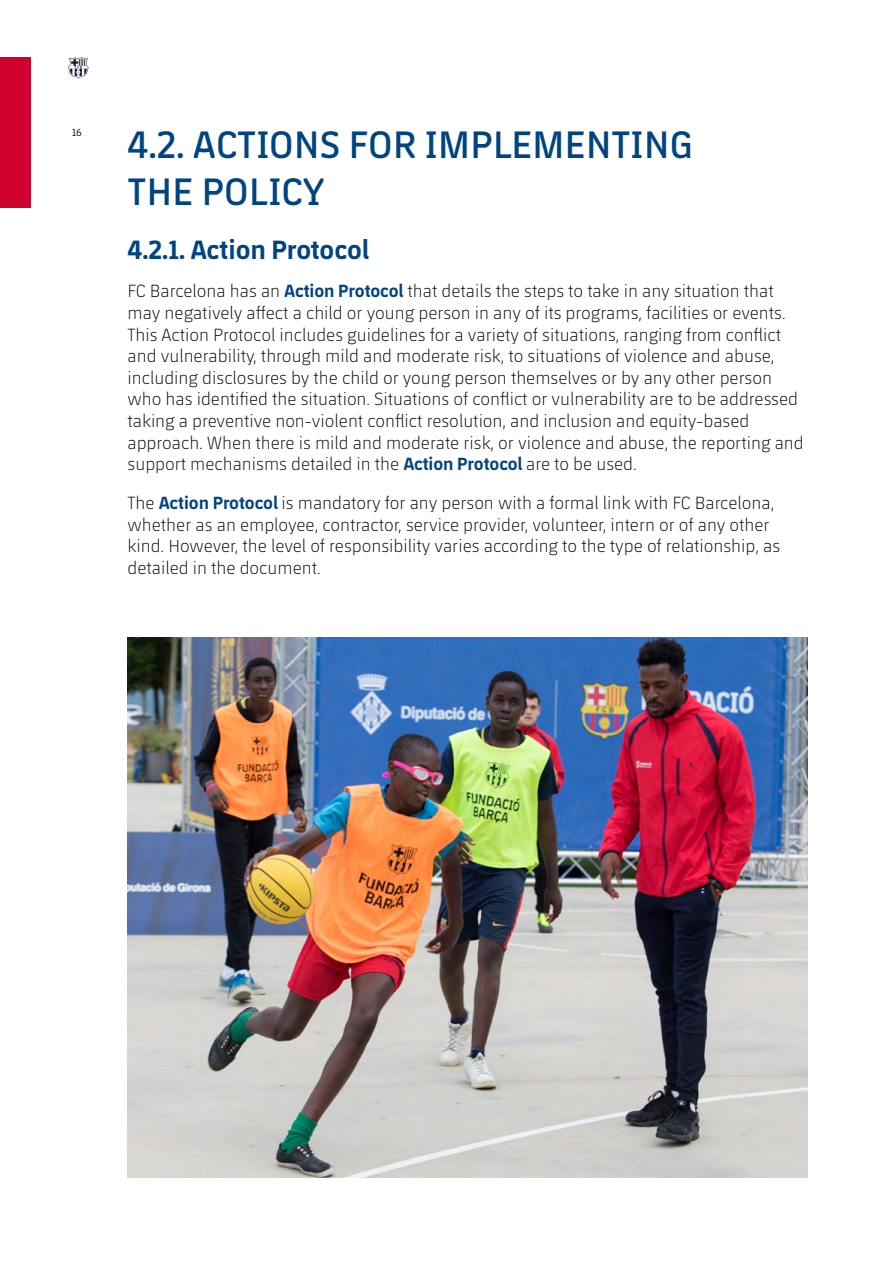
<style>
.page{position:relative;width:893px;height:1263px;background:#fff}
.page>*{position:absolute;margin:0;border:0;box-sizing:border-box;transform-origin:0 0}
.t1{font:600 39px/46.8px "FCBARCELONA";letter-spacing:.01em;color:#004482}
.t2{font:700 27px "FCBARCELONA";letter-spacing:-.005em;color:#004482}
.t3{font:300 18px/21.6px "FCBARCELONA";color:#000}
.t4{font:10.5px "FCBARCELONA";color:#000}
.s1{font-weight:700;color:#004482}
</style>
<div class="page">
<div style="left:0;top:57px;width:31px;height:151px;background:#ce012f"></div>
<svg style="left:68px;top:57px;width:21px;height:21px"></svg>
<img style="left:128px;top:638px;width:680px;height:540px">
<p class="t4" style="left:72px;top:126px;width:11px">16</p>
<h1 class="t1" style="left:128px;top:120px;width:567px">4.2. ACTIONS FOR IMPLEMENTING<br>THE POLICY</h1>
<h2 class="t2" style="left:128px;top:231px;width:243px">4.2.1. Action Protocol</h2>
<p class="t3" style="left:128px;top:280px;width:678px">FC Barcelona has an <span class="s1">Action Protocol</span> that details the steps to take in any situation that may negatively affect a child or young person in any of its programs, facilities or events.<br>This Action Protocol includes guidelines for a variety of situations, ranging from conflict and vulnerability, through mild and moderate risk, to situations of violence and abuse, including disclosures by the child or young person themselves or by any other person who has identified the situation. Situations of conflict or vulnerability are to be addressed taking a preventive non-violent conflict resolution, and inclusion and equity-based approach. When there is mild and moderate risk, or violence and abuse, the reporting and support mechanisms detailed in the <span class="s1">Action Protocol</span> are to be used.</p>
<p class="t3" style="left:128px;top:491px;width:654px">The <span class="s1">Action Protocol</span> is mandatory for any person with a formal link with FC Barcelona, whether as an employee, contractor, service provider, volunteer, intern or of any other kind. However, the level of responsibility varies according to the type of relationship, as detailed in the document.</p>
</div>
